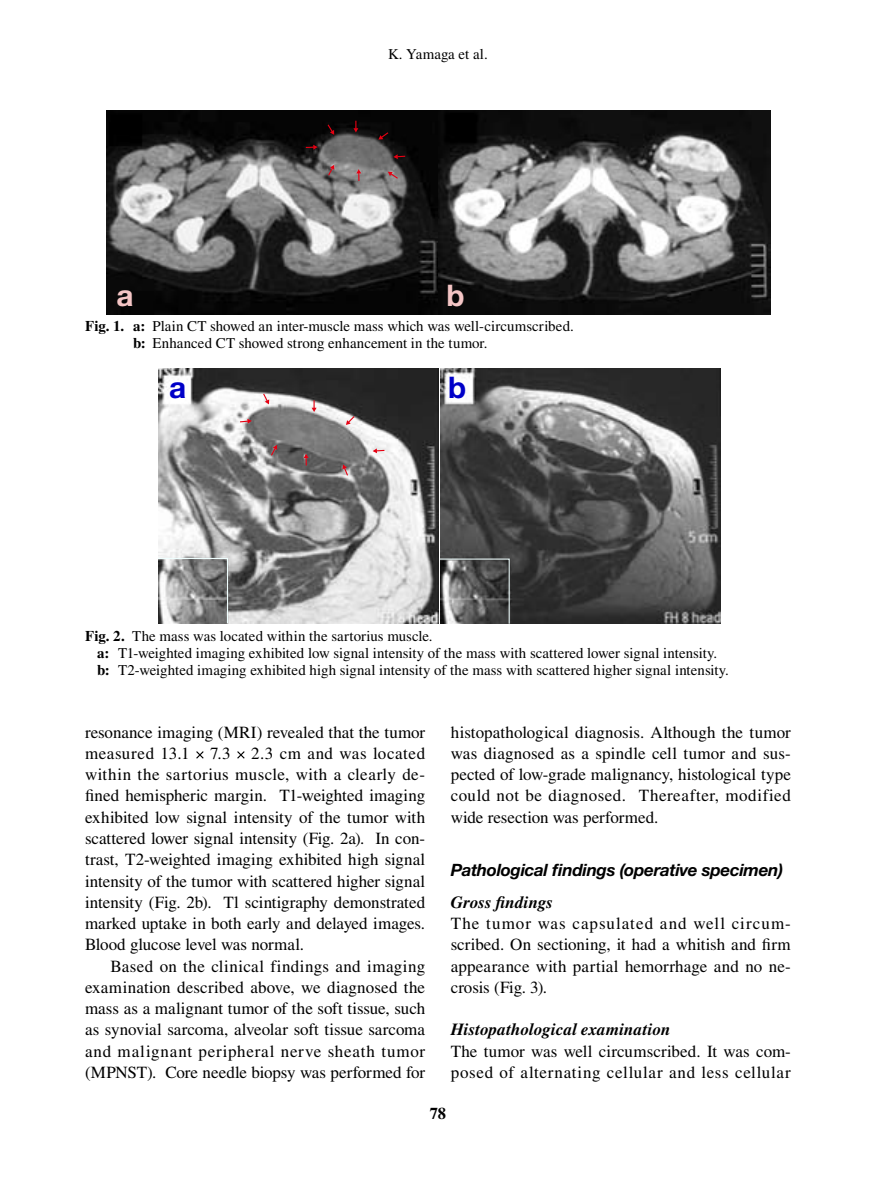
<style>
.page{position:relative;width:893px;height:1178px;background:#fff}
.page>*{position:absolute;margin:0;border:0;box-sizing:border-box;transform-origin:0 0}
.t1{font:700 29.7px "Helvetica Neue LT Std";color:#0000c8}
.t2{font:700 29.7px "Helvetica Neue LT Std";color:#f5c6c6}
.t3{font:16.95px/21.3px "Times LT Std";letter-spacing:.005em;color:#000;text-align:justify}
.t4{font:italic 700 16.95px "Times LT Std";letter-spacing:.005em;color:#000}
.t5{font:italic 700 16.95px "Helvetica Neue LT Std";letter-spacing:-.015em;color:#000}
.t6{font:700 16.5px "Times LT Std";color:#000}
.t7{font:14.85px/17px "Times LT Std";color:#000}
.s1{font-weight:700}
</style>
<div class="page">
<svg style="left:196px;top:751px;width:8px;height:8px"></svg>
<svg style="left:237px;top:751px;width:8px;height:8px"></svg>
<img style="left:106px;top:111px;width:664px;height:204px">
<img style="left:158px;top:368px;width:280px;height:255px">
<img style="left:440px;top:368px;width:280px;height:255px">
<svg style="left:158px;top:557px;width:71px;height:67px;background:#959595"></svg>
<svg style="left:440px;top:558px;width:70px;height:66px;background:#656666"></svg>
<svg style="left:312px;top:400px;width:4px;height:12px"></svg>
<svg style="left:270px;top:445px;width:7px;height:12px"></svg>
<svg style="left:304px;top:454px;width:5px;height:11px"></svg>
<svg style="left:342px;top:464px;width:7px;height:13px"></svg>
<svg style="left:346px;top:415px;width:10px;height:10px"></svg>
<svg style="left:373px;top:448px;width:13px;height:5px"></svg>
<svg style="left:262px;top:392px;width:7px;height:12px"></svg>
<svg style="left:239px;top:419px;width:13px;height:5px"></svg>
<svg style="left:353px;top:121px;width:5px;height:12px"></svg>
<svg style="left:327px;top:165px;width:7px;height:12px"></svg>
<svg style="left:356px;top:169px;width:5px;height:12px"></svg>
<svg style="left:388px;top:172px;width:11px;height:8px"></svg>
<svg style="left:378px;top:131px;width:12px;height:9px"></svg>
<svg style="left:393px;top:154px;width:13px;height:5px"></svg>
<svg style="left:326px;top:123px;width:8px;height:12px"></svg>
<svg style="left:306px;top:145px;width:12px;height:5px"></svg>
<p class="t7" style="left:388px;top:46px;width:101px">K. Yamaga et al.</p>
<h1 class="t2" style="left:117px;top:277px;width:19px">a</h1>
<h1 class="t2" style="left:447px;top:277px;width:20px">b</h1>
<p class="t7" style="left:133px;top:318px;width:442px;text-indent:-48px"><span class="s1">Fig. 1. a:</span> Plain CT showed an inter-muscle mass which was well-circumscribed. <span class="s1">b:</span> Enhanced CT showed strong enhancement in the tumor.</p>
<h1 class="t1" style="left:169px;top:369px;width:19px">a</h1>
<h1 class="t1" style="left:448px;top:369px;width:20px">b</h1>
<p class="t7" style="left:97px;top:627px;width:633px;text-indent:-12px"><span class="s1">Fig. 2.</span> The mass was located within the sartorius muscle.<br><span class="s1">a:</span> T1-weighted imaging exhibited low signal intensity of the mass with scattered lower signal intensity. <span class="s1">b:</span> T2-weighted imaging exhibited high signal intensity of the mass with scattered higher signal intensity.</p>
<p class="t3" style="left:85px;top:721px;width:342px">resonance imaging (MRI) revealed that the tumor measured 13.1 7.3 2.3 cm and was located within the sartorius muscle, with a clearly de&shy;fined hemispheric margin. T1-weighted imaging exhibited low signal intensity of the tumor with scattered lower signal intensity (Fig. 2a). In con&shy;trast, T2-weighted imaging exhibited high signal intensity of the tumor with scattered higher signal intensity (Fig. 2b). Tl scintigraphy demonstrated marked uptake in both early and delayed images.<br>Blood glucose level was normal.</p>
<p class="t3" style="left:85px;top:955px;width:342px;text-indent:26px">Based on the clinical findings and imaging examination described above, we diagnosed the mass as a malignant tumor of the soft tissue, such as synovial sarcoma, alveolar soft tissue sarcoma and malignant peripheral nerve sheath tumor (MPNST). Core needle biopsy was performed for</p>
<p class="t3" style="left:451px;top:721px;width:342px">histopathological diagnosis. Although the tumor was diagnosed as a spindle cell tumor and sus&shy;pected of low-grade malignancy, histological type could not be diagnosed. Thereafter, modified wide resection was performed.</p>
<p class="t5" style="left:451px;top:859px;width:334px">Pathological findings (operative specimen)</p>
<p class="t4" style="left:451px;top:892px;width:104px">Gross findings</p>
<p class="t3" style="left:451px;top:912px;width:342px">The tumor was capsulated and well circum&shy;scribed. On sectioning, it had a whitish and firm appearance with partial hemorrhage and no ne&shy;crosis (Fig. 3).</p>
<p class="t4" style="left:451px;top:1020px;width:221px">Histopathological examination</p>
<p class="t3" style="left:451px;top:1040px;width:342px">The tumor was well circumscribed. It was com&shy;posed of alternating cellular and less cellular</p>
<p class="t6" style="left:430px;top:1104px;width:18px">78</p>
</div>
